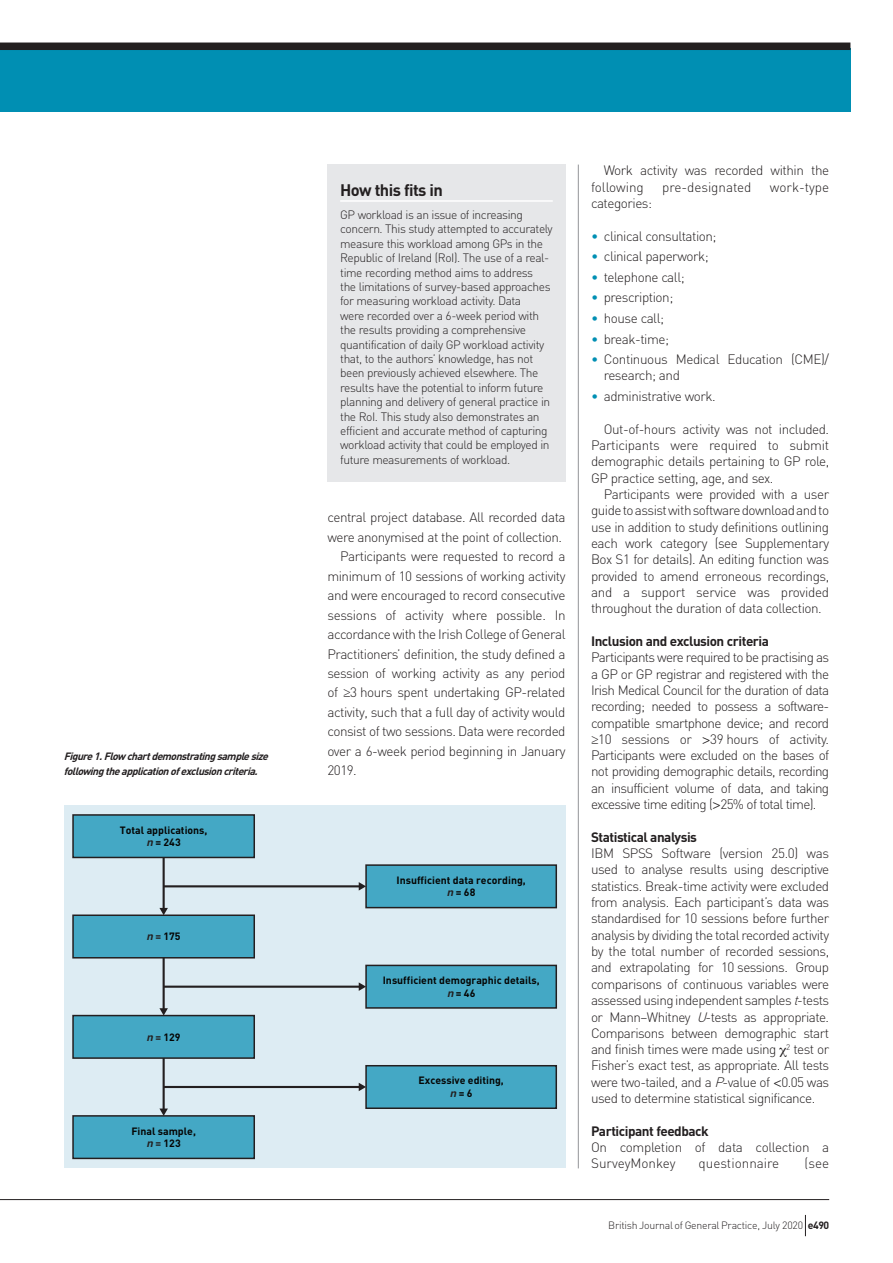
<style>
.page{position:relative;width:893px;height:1263px;background:#fff}
.page>*{position:absolute;margin:0;border:0;box-sizing:border-box;transform-origin:0 0}
.t1{font:700 16.5px "DIN";letter-spacing:-.035em;color:#231f20}
.t2{font:300 13.5px/16.4px "DIN";letter-spacing:-.035em;color:#231f20;text-align:justify}
.t3{font:700 13.5px "DIN";letter-spacing:-.035em;color:#231f20}
.t4{font:300 13.5px "DIN";letter-spacing:-.005em;color:#231f20}
.t5{font:300 13.5px "DIN";color:#231f20}
.t6{font:300 12px/14.4px "DIN";letter-spacing:-.035em;color:#231f20}
.t7{font:700 10.5px/12.6px "DIN";color:#050504;text-align:center}
.t8{font:italic 700 10.5px/15px "DIN";color:#231f20}
.t9{font:300 10.5px "DIN";letter-spacing:-.025em;color:#231f20}
.s1{font-family:"Helvetica";font-style:italic;color:#231f20}
.s2{color:#231f20}
.s3{font-family:"Helvetica"}
.s4{color:#008fb3}
.s5{font-style:italic}
.s6{font-weight:700}
</style>
<div class="page">
<div style="left:0;top:48px;width:850px;height:63px;background:#008fb3"></div>
<div style="left:0;top:43px;width:850px;height:7px;background:#231f20"></div>
<hr style="left:578px;top:165px;width:1px;height:1003px;background:#939598">
<div style="left:327px;top:165px;width:239px;height:317px;background:#e6e7e9"></div>
<hr style="left:340px;top:200px;width:213px;height:2px;background:#fff">
<div style="left:64px;top:805px;width:502px;height:363px;background:#ddecf3"></div>
<div style="left:73px;top:815px;width:181px;height:42px;background:#44a8c5"></div>
<div style="left:72px;top:814px;width:183px;height:44px;border:2px solid #231f20"></div>
<hr style="left:163px;top:857px;width:2px;height:52px;background:#231f20">
<svg style="left:159px;top:908px;width:9px;height:6px"></svg>
<hr style="left:163px;top:958px;width:2px;height:51px;background:#231f20">
<svg style="left:159px;top:1008px;width:9px;height:7px"></svg>
<hr style="left:163px;top:1058px;width:2px;height:52px;background:#231f20">
<svg style="left:159px;top:1108px;width:9px;height:7px"></svg>
<hr style="left:164px;top:885px;width:196px;height:2px;background:#231f20">
<svg style="left:359px;top:882px;width:6px;height:8px"></svg>
<hr style="left:164px;top:985px;width:196px;height:3px;background:#231f20">
<svg style="left:359px;top:982px;width:6px;height:9px"></svg>
<hr style="left:164px;top:1086px;width:196px;height:2px;background:#231f20">
<svg style="left:359px;top:1083px;width:6px;height:8px"></svg>
<div style="left:366px;top:865px;width:190px;height:43px;background:#44a8c5"></div>
<div style="left:365px;top:864px;width:192px;height:44px;border:2px solid #231f20"></div>
<div style="left:366px;top:965px;width:190px;height:43px;background:#44a8c5"></div>
<div style="left:365px;top:965px;width:192px;height:44px;border:2px solid #231f20"></div>
<div style="left:366px;top:1066px;width:190px;height:42px;background:#44a8c5"></div>
<div style="left:365px;top:1065px;width:192px;height:44px;border:2px solid #231f20"></div>
<div style="left:73px;top:915px;width:181px;height:43px;background:#44a8c5"></div>
<div style="left:72px;top:914px;width:183px;height:44px;border:2px solid #231f20"></div>
<div style="left:73px;top:1015px;width:181px;height:43px;background:#44a8c5"></div>
<div style="left:72px;top:1015px;width:183px;height:44px;border:2px solid #231f20"></div>
<div style="left:73px;top:1116px;width:181px;height:42px;background:#44a8c5"></div>
<div style="left:72px;top:1115px;width:183px;height:44px;border:2px solid #231f20"></div>
<hr style="left:0;top:1199px;width:829px;height:1px;background:#231f20">
<svg style="left:805px;top:1215px;width:1px;height:21px"></svg>
<p class="t8" style="left:64px;top:748px;width:209px">Figure1.Flow chartdemonstratingsamplesize followingtheapplicationofexclusioncriteria.</p>
<p class="t7" style="left:120px;top:823px;width:89px">Total applications, <span class="s1">n</span> = 243</p>
<p class="t7" style="left:147px;top:930px;width:36px"><span class="s1">n</span> <span class="s2">=</span> 175</p>
<p class="t7" style="left:147px;top:1030px;width:36px"><span class="s1">n</span> <span class="s2">=</span> 129</p>
<p class="t7" style="left:131px;top:1124px;width:66px">Final sample, <span class="s1">n</span> <span class="s2">=</span> 123</p>
<p class="t1" style="left:340px;top:179px;width:104px">How this fits in</p>
<p class="t6" style="left:340px;top:207px;width:214px">GP workload is an issue of increasing concern. This study attempted to accurately measure this workload among GPs in the Republic of Ireland (RoI). The use of a real&shy;time recording method aims to address<br>the limitations of survey-based approaches for measuring workload activity. Data<br>were recorded over a 6-week period with the results providing a comprehensive quantification of daily GP workload activity that, to the authors’ knowledge, has not been previously achieved elsewhere. The results have the potential to inform future planning and delivery of general practice in the RoI. This study also demonstrates an efficient and accurate method of capturing workload activity that could be employed in future measurements of workload.</p>
<p class="t2" style="left:327px;top:509px;width:240px">central project database. All recorded data</p>
<p class="t2" style="left:327px;top:528px;width:236px">were anonymised at the point of collection.</p>
<p class="t2" style="left:340px;top:548px;width:227px">Participants were requested to record a</p>
<p class="t2" style="left:327px;top:567px;width:240px">minimum of 10 sessions of working activity</p>
<p class="t2" style="left:327px;top:587px;width:240px">and were encouraged to record consecutive</p>
<p class="t2" style="left:327px;top:606px;width:240px">sessions of activity where possible. In</p>
<p class="t2" style="left:327px;top:626px;width:240px">accordance with the Irish College of General</p>
<p class="t2" style="left:327px;top:645px;width:240px">Practitioners’ definition, the study defined a</p>
<p class="t2" style="left:327px;top:665px;width:240px">session of working activity as any period</p>
<p class="t2" style="left:327px;top:684px;width:240px">of <span class="s3">≥</span>3 hours spent undertaking GP-related</p>
<p class="t2" style="left:327px;top:704px;width:240px">activity, such that a full day of activity would</p>
<p class="t2" style="left:327px;top:723px;width:240px">consist of two sessions. Data were recorded</p>
<p class="t2" style="left:327px;top:743px;width:240px">over a 6-week period beginning in January</p>
<p class="t2" style="left:327px;top:762px;width:31px">2019.</p>
<p class="t7" style="left:397px;top:873px;width:131px">Insufficient data recording, <span class="s1">n</span> = 68</p>
<p class="t7" style="left:383px;top:973px;width:158px">Insufficient demographic details, <span class="s1">n</span> = 46</p>
<p class="t7" style="left:418px;top:1074px;width:87px">Excessive editing, <span class="s1">n</span>= 6</p>
<p class="t2" style="left:591px;top:162px;width:240px;text-indent:13px">Work activity was recorded within the following</p>
<p class="t4" style="left:662px;top:179px;width:91px">pre-designated</p>
<p class="t4" style="left:770px;top:179px;width:61px">work-type</p>
<p class="t2" style="left:591px;top:195px;width:63px">categories:</p>
<p class="t2" style="left:591px;top:227px;width:127px"><span class="s4">•</span> clinical consultation;</p>
<p class="t2" style="left:591px;top:248px;width:119px"><span class="s4">•</span> clinical paperwork;</p>
<p class="t2" style="left:591px;top:269px;width:95px"><span class="s4">•</span> telephone call;</p>
<p class="t2" style="left:591px;top:289px;width:84px"><span class="s4">•</span> prescription;</p>
<p class="t2" style="left:591px;top:310px;width:74px"><span class="s4">•</span> house call;</p>
<p class="t2" style="left:591px;top:330px;width:79px"><span class="s4">•</span> break-time;</p>
<p class="t2" style="left:604px;top:351px;width:227px;text-indent:-13px"><span class="s4">•</span> Continuous Medical Education (CME)/ research; and</p>
<p class="t2" style="left:591px;top:388px;width:126px"><span class="s4">•</span> administrative work.</p>
<p class="t2" style="left:591px;top:420px;width:240px;text-indent:13px">Out-of-hours activity was not included.<br>Participants were required to submit demographic details pertaining to GP role, GP practice setting, age, and sex.</p>
<p class="t2" style="left:591px;top:486px;width:240px;text-indent:13px">Participants were provided with a user guide to assist with software download and to use in addition to study definitions outlining each work category (see Supplementary Box S1 for details). An editing function was provided to amend erroneous recordings, and a support service was provided throughout the duration of data collection.</p>
<p class="t3" style="left:591px;top:632px;width:180px">Inclusion and exclusion criteria</p>
<p class="t2" style="left:591px;top:649px;width:240px">Participants were required to be practising as a GP or GP registrar and registered with the Irish Medical Council for the duration of data recording; needed to possess a software&shy;compatible smartphone device; and record <span class="s3">≥</span>10 sessions or <span class="s3">&gt;</span>39 hours of activity.<br>Participants were excluded on the bases of not providing demographic details, recording an insufficient volume of data, and taking excessive time editing (<span class="s3">&gt;</span>25% of total time).</p>
<p class="t3" style="left:591px;top:828px;width:107px">Statistical analysis</p>
<p class="t2" style="left:591px;top:845px;width:240px">IBM SPSS Software (version 25.0) was used to analyse results using descriptive statistics. Break-time activity were excluded from analysis. Each participant’s data was standardised for 10 sessions before further analysis by dividing the total recorded activity by the total number of recorded sessions, and extrapolating for 10 sessions. Group comparisons of continuous variables were assessed using independent samples <span class="s5">t</span>-tests or Mann–Whitney <span class="s5">U</span>-tests as appropriate.<br>Comparisons between demographic start and finish times were made using <sup>2</sup> test or Fisher’s exact test, as appropriate. All tests were two-tailed, and a <span class="s5">P</span>-value of <span class="s3">&lt;</span>0.05 was used to determine statistical significance.</p>
<p class="t3" style="left:591px;top:1122px;width:119px">Participant feedback</p>
<p class="t2" style="left:591px;top:1139px;width:240px">On completion of data collection a<br>SurveyMonkey</p>
<p class="t5" style="left:698px;top:1155px;width:82px">questionnaire</p>
<p class="t2" style="left:804px;top:1155px;width:26px">(see</p>
<p class="t9" style="left:608px;top:1219px;width:222px">British Journal of General Practice, July 2020 <span class="s6">e490</span></p>
</div>
